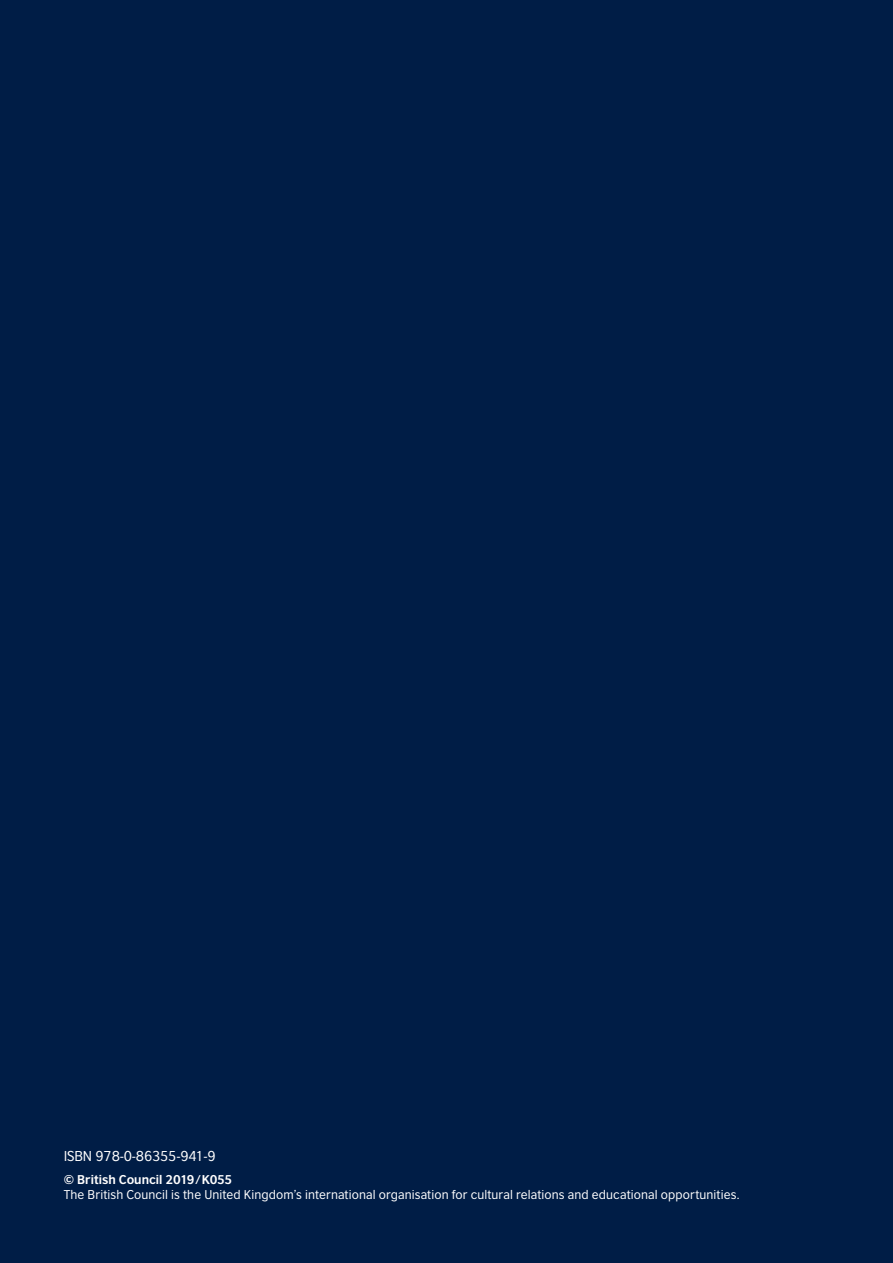
<style>
.page{position:relative;width:893px;height:1263px;background:#001d46}
.page>*{position:absolute;margin:0;border:0;box-sizing:border-box;transform-origin:0 0}
.t1{font:13.5px "British Council Sans";letter-spacing:-.015em;color:#fff}
.t2{font:12px "British Council Sans";letter-spacing:.01em;color:#fff}
.t3{font:700 12px "British Council Sans";color:#fff}
</style>
<div class="page">
<p class="t1" style="left:64px;top:1144px;width:154px">ISBN 978-0-86355-941-9</p>
<p class="t3" style="left:64px;top:1169px;width:170px">© British Council 2019/K055</p>
<p class="t2" style="left:64px;top:1185px;width:677px">The British Council is the United Kingdom’s international organisation for cultural relations and educational opportunities.</p>
</div>
